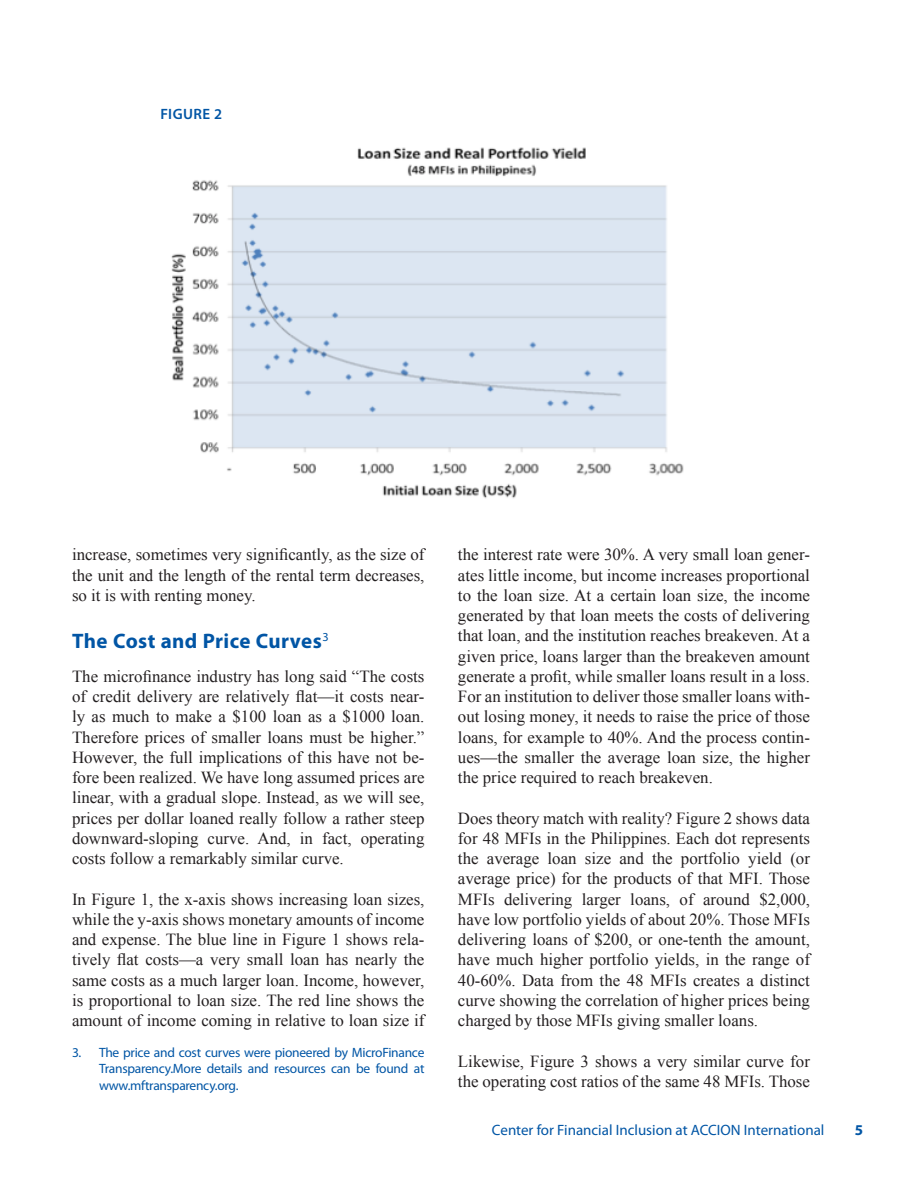
<style>
.page{position:relative;width:918px;height:1188px;background:#fff}
.page>*{position:absolute;margin:0;border:0;box-sizing:border-box;transform-origin:0 0}
.t1{font:700 21px "Myriad Pro";letter-spacing:.02em;color:#0155a5}
.BODYTEXT{font:16.8px/20.2px "Times New Roman";color:#231f20;text-align:justify}
.t2{font:15px "Myriad Pro";color:#0155a5}
.figureheader{font:600 15px "Myriad Pro";letter-spacing:.03em;color:#0155a5}
.t3{font:700 15px "Myriad Pro";color:#0155a5}
.footnotes{font:13.5px/16.2px "Myriad Pro";letter-spacing:-.02em;color:#0155a5;text-align:justify}
</style>
<div class="page">
<img style="left:171px;top:147px;width:513px;height:352px">
<p class="figureheader" style="left:160px;top:105px;width:63px">FIGURE 2</p>
<p class="BODYTEXT" style="left:72px;top:544px;width:354px">increase, sometimes very significantly, as the size of the unit and the length of the rental term decreases, so it is with renting money.</p>
<p class="t1" style="left:72px;top:627px;width:258px">The Cost and Price Curves<sup>3</sup></p>
<p class="BODYTEXT" style="left:72px;top:666px;width:354px">The microfinance industry has long said “The costs of credit delivery are relatively flat—it costs near&shy;ly as much to make a $100 loan as a $1000 loan.<br>Therefore prices of smaller loans must be higher.” However, the full implications of this have not be&shy;fore been realized. We have long assumed prices are linear, with a gradual slope. Instead, as we will see, prices per dollar loaned really follow a rather steep downward-sloping curve. And, in fact, operating costs follow a remarkably similar curve.</p>
<p class="BODYTEXT" style="left:72px;top:888px;width:354px">In Figure 1, the x-axis shows increasing loan sizes, while the y-axis shows monetary amounts of income and expense. The blue line in Figure 1 shows rela&shy;tively flat costs—a very small loan has nearly the same costs as a much larger loan. Income, however, is proportional to loan size. The red line shows the amount of income coming in relative to loan size if</p>
<p class="footnotes" style="left:99px;top:1044px;width:327px;text-indent:-27px">3. The price and cost curves were pioneered by MicroFinance Transparency.More details and resources can be found at www.mftransparency.org.</p>
<p class="BODYTEXT" style="left:458px;top:544px;width:354px">the interest rate were 30%. A very small loan gener&shy;ates little income, but income increases proportional to the loan size. At a certain loan size, the income generated by that loan meets the costs of delivering that loan, and the institution reaches breakeven. At a given price, loans larger than the breakeven amount generate a profit, while smaller loans result in a loss.<br>For an institution to deliver those smaller loans with&shy;out losing money, it needs to raise the price of those loans, for example to 40%. And the process contin&shy;ues—the smaller the average loan size, the higher the price required to reach breakeven.</p>
<p class="BODYTEXT" style="left:458px;top:807px;width:354px">Does theory match with reality? Figure 2 shows data for 48 MFIs in the Philippines. Each dot represents the average loan size and the portfolio yield (or average price) for the products of that MFI. Those MFIs delivering larger loans, of around $2,000, have low portfolio yields of about 20%. Those MFIs delivering loans of $200, or one-tenth the amount, have much higher portfolio yields, in the range of 40-60%. Data from the 48 MFIs creates a distinct curve showing the correlation of higher prices being charged by those MFIs giving smaller loans.</p>
<p class="BODYTEXT" style="left:458px;top:1050px;width:353px">Likewise, Figure 3 shows a very similar curve for the operating cost ratios of the same 48 MFIs. Those</p>
<p class="t2" style="left:492px;top:1120px;width:334px">Center for Financial Inclusion at ACCION International</p>
<p class="t3" style="left:855px;top:1120px;width:10px">5</p>
</div>
